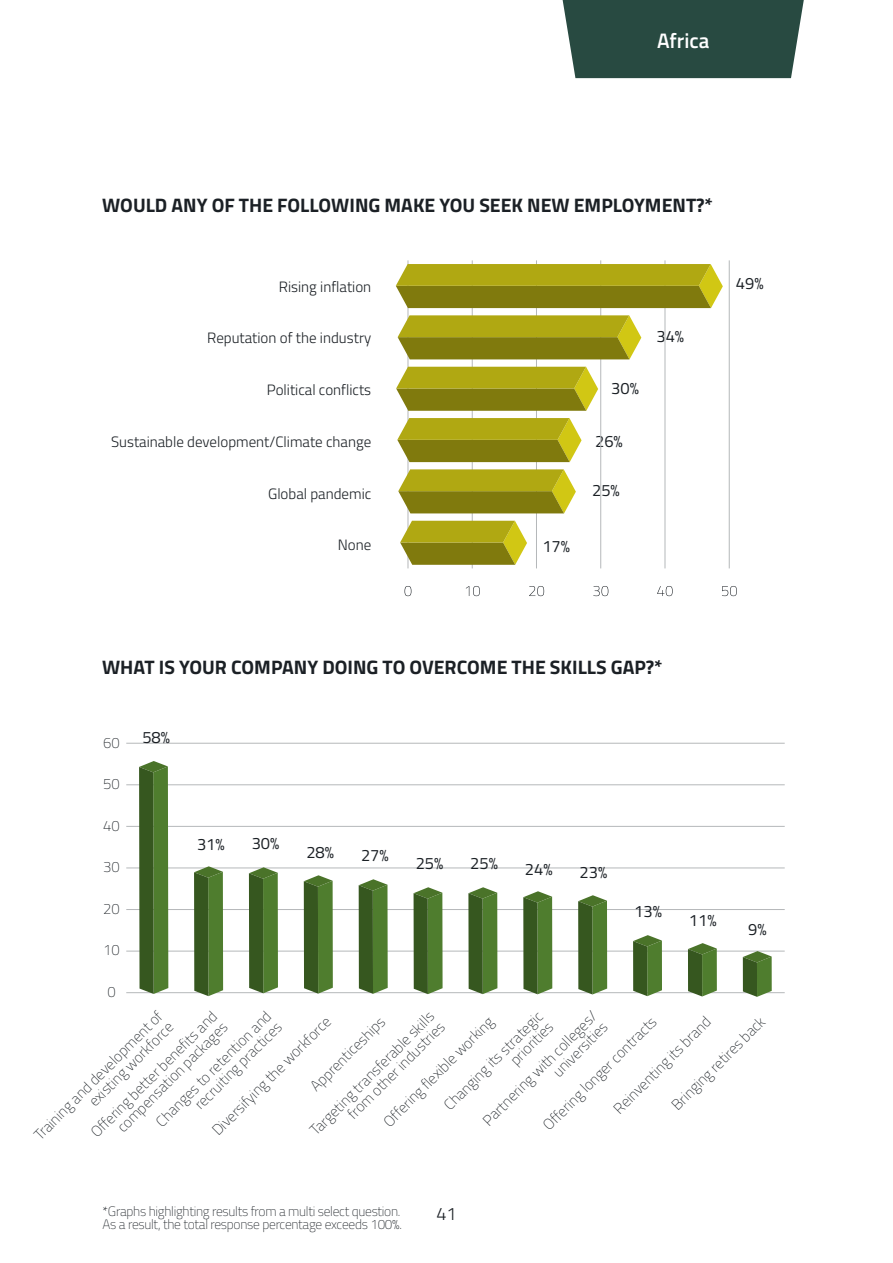
<style>
.page{position:relative;width:893px;height:1263px;background:#fff}
.page>*{position:absolute;margin:0;border:0;box-sizing:border-box;transform-origin:0 0}
.t1{font:600 21px "Titillium Web";color:#fff}
.t2{font:700 19.5px "Titillium Web";color:#1b2025}
.t3{font:300 18px "Titillium Web";color:#1b2025}
.t4{font:16.5px "Titillium Web";color:#1b2025}
.t5{font:200 15px/15px "Titillium Web";color:#1b2025;text-align:right}
.t6{font:300 15px "Titillium Web";color:#1b2025}
.t7{font:200 15px "Titillium Web";color:#1c2126}
.t8{font:200 13.5px "Titillium Web";letter-spacing:-.02em;color:#1b2025}
</style>
<div class="page">
<div style="left:563px;top:0;width:241px;height:78px;background:#284a41"></div>
<hr style="left:126px;top:992px;width:659px;height:1px;background:#b5b8ba">
<hr style="left:126px;top:951px;width:659px;height:1px;background:#b5b8ba">
<hr style="left:126px;top:909px;width:659px;height:1px;background:#b5b8ba">
<hr style="left:126px;top:867px;width:659px;height:1px;background:#b5b8ba">
<hr style="left:126px;top:826px;width:659px;height:1px;background:#b5b8ba">
<hr style="left:126px;top:784px;width:659px;height:1px;background:#b5b8ba">
<hr style="left:126px;top:743px;width:659px;height:1px;background:#b5b8ba">
<svg style="left:139px;top:761px;width:29px;height:233px;background:#4a702f"></svg>
<svg style="left:194px;top:866px;width:29px;height:130px;background:#4d7232"></svg>
<svg style="left:249px;top:867px;width:29px;height:126px;background:#4c7232"></svg>
<svg style="left:304px;top:875px;width:29px;height:119px;background:#4e7334"></svg>
<svg style="left:359px;top:879px;width:29px;height:115px;background:#4f7435"></svg>
<svg style="left:414px;top:887px;width:29px;height:107px;background:#517536"></svg>
<svg style="left:468px;top:887px;width:29px;height:107px;background:#517537"></svg>
<svg style="left:523px;top:891px;width:29px;height:103px;background:#507536"></svg>
<svg style="left:578px;top:895px;width:29px;height:99px;background:#507435"></svg>
<svg style="left:633px;top:935px;width:29px;height:61px;background:#567a3d"></svg>
<svg style="left:688px;top:943px;width:29px;height:53px;background:#587b3e"></svg>
<svg style="left:743px;top:951px;width:29px;height:46px"></svg>
<svg style="left:404px;top:586px;width:7px;height:10px"></svg>
<svg style="left:466px;top:586px;width:14px;height:10px"></svg>
<svg style="left:529px;top:586px;width:15px;height:10px"></svg>
<svg style="left:593px;top:586px;width:15px;height:10px"></svg>
<svg style="left:657px;top:586px;width:16px;height:10px"></svg>
<svg style="left:722px;top:586px;width:15px;height:10px"></svg>
<hr style="left:408px;top:260px;width:1px;height:308px;background:#b5b8ba">
<hr style="left:472px;top:260px;width:1px;height:308px;background:#b5b8ba">
<hr style="left:536px;top:260px;width:1px;height:308px;background:#b5b8ba">
<hr style="left:600px;top:260px;width:1px;height:308px;background:#b5b8ba">
<hr style="left:665px;top:260px;width:1px;height:308px;background:#b5b8ba">
<hr style="left:729px;top:260px;width:1px;height:308px;background:#b5b8ba">
<svg style="left:396px;top:264px;width:327px;height:44px;background:#9e9719"></svg>
<svg style="left:398px;top:315px;width:243px;height:44px;background:#a0991d"></svg>
<svg style="left:396px;top:367px;width:202px;height:44px;background:#a29b20"></svg>
<svg style="left:397px;top:418px;width:185px;height:44px;background:#a39c21"></svg>
<svg style="left:398px;top:469px;width:178px;height:44px;background:#a49d23"></svg>
<svg style="left:400px;top:521px;width:127px;height:44px;background:#a7a128"></svg>
<h1 class="t1" style="left:657px;top:24px;width:54px">Africa</h1>
<h2 class="t2" style="left:102px;top:190px;width:612px">WOULD ANY OF THE FOLLOWING MAKE YOU SEEK NEW EMPLOYMENT?*</h2>
<p class="t6" style="left:279px;top:275px;width:94px">Rising inflation</p>
<p class="t6" style="left:207px;top:327px;width:165px">Reputation of the industry</p>
<p class="t6" style="left:267px;top:379px;width:106px">Political conflicts</p>
<p class="t6" style="left:111px;top:431px;width:262px">Sustainable development/Climate change</p>
<p class="t6" style="left:268px;top:483px;width:105px">Global pandemic</p>
<p class="t6" style="left:338px;top:534px;width:35px">None</p>
<p class="t4" style="left:542px;top:534px;width:29px">17%</p>
<p class="t4" style="left:611px;top:376px;width:29px">30%</p>
<p class="t4" style="left:595px;top:429px;width:29px">26%</p>
<p class="t4" style="left:592px;top:479px;width:29px">25%</p>
<p class="t4" style="left:656px;top:324px;width:29px">34%</p>
<p class="t4" style="left:736px;top:271px;width:29px">49%</p>
<h2 class="t2" style="left:102px;top:652px;width:562px">WHAT IS YOUR COMPANY DOING TO OVERCOME THE SKILLS GAP?*</h2>
<p class="t7" style="left:103px;top:732px;width:18px">60</p>
<p class="t7" style="left:103px;top:773px;width:18px">50</p>
<p class="t7" style="left:103px;top:815px;width:18px">40</p>
<p class="t7" style="left:103px;top:856px;width:18px">30</p>
<p class="t7" style="left:103px;top:898px;width:18px">20</p>
<p class="t7" style="left:103px;top:939px;width:18px">10</p>
<p class="t7" style="left:107px;top:981px;width:10px">0</p>
<p class="t4" style="left:142px;top:725px;width:29px">58%</p>
<p class="t4" style="left:197px;top:832px;width:29px">31%</p>
<p class="t4" style="left:252px;top:831px;width:29px">30%</p>
<p class="t4" style="left:306px;top:840px;width:29px">28%</p>
<p class="t4" style="left:361px;top:843px;width:29px">27%</p>
<p class="t4" style="left:416px;top:851px;width:29px">25%</p>
<p class="t4" style="left:470px;top:851px;width:29px">25%</p>
<p class="t4" style="left:525px;top:857px;width:29px">24%</p>
<p class="t4" style="left:580px;top:860px;width:29px">23%</p>
<p class="t4" style="left:634px;top:899px;width:29px">13%</p>
<p class="t4" style="left:689px;top:908px;width:29px">11%</p>
<p class="t4" style="left:748px;top:917px;width:20px">9%</p>
<p class="t5" style="left:31px;top:1131px;width:176px;rotate:-45deg">Training and development of existing workforce</p>
<p class="t5" style="left:460px;top:1097px;width:156px;line-height:23.4px;text-align:left;text-indent:62px;rotate:-45deg">priorities<br>Partnering with colleges/</p>
<p class="t5" style="left:88px;top:1129px;width:173px;rotate:-45deg">Offering better benefits and compensation packages</p>
<p class="t5" style="left:153px;top:1118px;width:157px;rotate:-45deg">Changes to retention and recruiting practices</p>
<p class="t5" style="left:441px;top:1102px;width:134px;rotate:-45deg">Changing its strategic</p>
<p class="t5" style="left:279px;top:1099px;width:170px;line-height:30.9px;text-align:center;rotate:-45deg">Apprenticeships<br>Targeting transferable skills</p>
<p class="t5" style="left:668px;top:1101px;width:127px;rotate:-45deg">Bringing retires back</p>
<p class="t5" style="left:610px;top:1105px;width:132px;rotate:-45deg">Reinventing its brand</p>
<p class="t5" style="left:380px;top:1118px;width:150px;rotate:-45deg">Offering flexible working</p>
<p class="t5" style="left:512px;top:1094px;width:155px;line-height:30.9px;text-align:center;rotate:-45deg">universities<br>Offering longer contracts</p>
<p class="t5" style="left:209px;top:1127px;width:162px;rotate:-45deg">Diversifying the workforce</p>
<p class="t5" style="left:344px;top:1110px;width:132px;rotate:-45deg">from other industries</p>
<p class="t8" style="left:103px;top:1201px;width:299px">*Graphs highlighting results from a multi select question.</p>
<p class="t3" style="left:436px;top:1200px;width:22px">41</p>
<p class="t8" style="left:103px;top:1215px;width:301px">As a result, the total response percentage exceeds 100%.</p>
</div>
